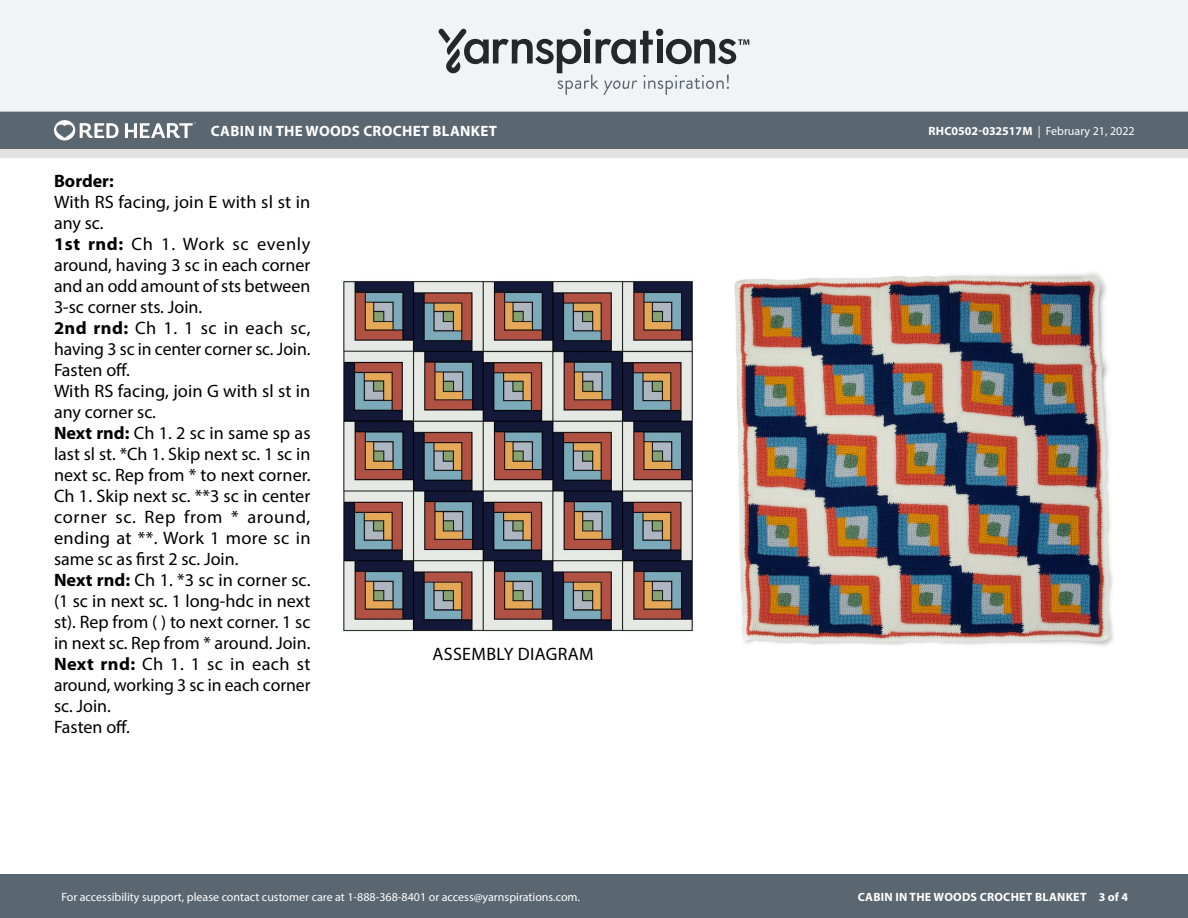
<style>
.page{position:relative;width:1188px;height:918px;background:#fff}
.page>*{position:absolute;margin:0;border:0;box-sizing:border-box;transform-origin:0 0}
.Body_-__Auto_Style_w{font:18px/21px "Myriad Pro";color:#000;text-align:justify}
.Diagram___Schematic{font:18px "Myriad Pro";letter-spacing:.02em;color:#000}
.Body_-__Auto_Style_w-2{font:700 18px "Myriad Pro";color:#000}
.t1{font:700 15px "Myriad Pro";letter-spacing:.02em;color:#fff}
.t2{font:12px "Myriad Pro";color:#fff}
.t3{font:700 12px "Myriad Pro";letter-spacing:.02em;color:#fff}
.s1{font-weight:700}
</style>
<div class="page">
<div style="left:0;top:875px;width:1188px;height:43px;background:#5a6670"></div>
<div style="left:0;top:149px;width:1188px;height:9px;background:#e4e3e3"></div>
<div style="left:0;top:111px;width:1188px;height:38px;background:#5a6670"></div>
<div style="left:0;top:0;width:1188px;height:112px;background:#f2f3f4"></div>
<svg style="left:438px;top:29px;width:311px;height:66px"></svg>
<svg style="left:54px;top:120px;width:65px;height:20px"></svg>
<svg style="left:125px;top:122px;width:71px;height:16px"></svg>
<img style="left:343px;top:280px;width:350px;height:352px">
<img style="left:734px;top:272px;width:380px;height:374px">
<p class="t1" style="left:211px;top:121px;width:288px">CABIN IN THE WOODS CROCHET BLANKET</p>
<p class="t2" style="left:928px;top:124px;width:208px"><span class="s1">RHC0502-032517M</span> | February 21, 2022</p>
<p class="Body_-__Auto_Style_w-2" style="left:54px;top:169px;width:61px">Border:</p>
<p class="Body_-__Auto_Style_w" style="left:54px;top:191px;width:258px">With RS facing, join E with sl st in any sc.</p>
<p class="Body_-__Auto_Style_w" style="left:54px;top:233px;width:258px"><span class="s1">1st rnd:</span> Ch 1. Work sc evenly around, having 3 sc in each corner and an odd amount of sts between 3-sc corner sts. Join.</p>
<p class="Body_-__Auto_Style_w" style="left:54px;top:317px;width:258px"><span class="s1">2nd rnd:</span> Ch 1. 1 sc in each sc, having 3 sc in center corner sc. Join.<br>Fasten off.</p>
<p class="Body_-__Auto_Style_w" style="left:54px;top:380px;width:258px">With RS facing, join G with sl st in any corner sc.</p>
<p class="Body_-__Auto_Style_w" style="left:54px;top:422px;width:258px"><span class="s1">Next rnd:</span> Ch 1. 2 sc in same sp as last sl st. *Ch 1. Skip next sc. 1 sc in next sc. Rep from * to next corner.<br>Ch 1. Skip next sc. **3 sc in center corner sc. Rep from * around, ending at **. Work 1 more sc in same sc as first 2 sc. Join.</p>
<p class="Body_-__Auto_Style_w" style="left:54px;top:569px;width:258px"><span class="s1">Next rnd:</span> Ch 1. *3 sc in corner sc. (1 sc in next sc. 1 long-hdc in next st). Rep from ( ) to next corner. 1 sc in next sc. Rep from * around. Join.</p>
<p class="Body_-__Auto_Style_w" style="left:54px;top:653px;width:258px"><span class="s1">Next rnd:</span> Ch 1. 1 sc in each st around, working 3 sc in each corner sc. Join.</p>
<p class="Body_-__Auto_Style_w" style="left:54px;top:716px;width:77px">Fasten off.</p>
<p class="Diagram___Schematic" style="left:432px;top:643px;width:163px">ASSEMBLY DIAGRAM</p>
<p class="t2" style="left:61px;top:889px;width:520px">For accessibility support, please contact customer care at 1-888-368-8401 or access@yarnspirations.com.</p>
<p class="t3" style="left:858px;top:889px;width:272px">CABIN IN THE WOODS CROCHET BLANKET 3 of 4</p>
</div>
